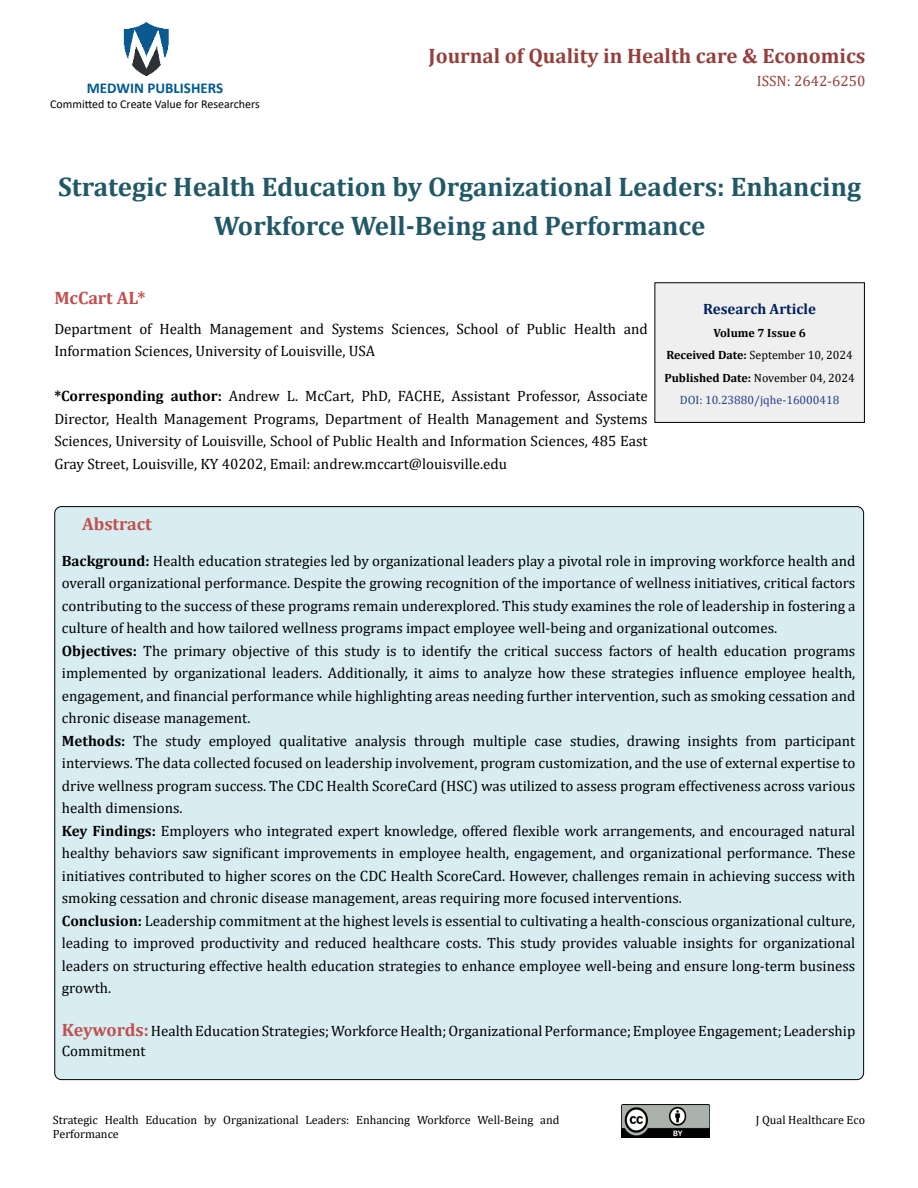
<style>
.page{position:relative;width:918px;height:1188px;background:#fff}
.page>*{position:absolute;margin:0;border:0;box-sizing:border-box;transform-origin:0 0}
.t1{font:700 27px/39px "Cambria";color:#215868;text-align:center}
.t2{font:700 21px "Cambria";color:#953f3c}
.t3{font:700 18px "Cambria";color:#c0504d}
.t4{font:15px/22.5px "Cambria";color:#000}
.t5{font:700 15px "Calibri";color:#005991}
.t6{font:700 15px "Cambria";color:#002060}
.t7{font:15px "Cambria";color:#953f3c}
.t8{font:12px/14.4px "Cambria";color:#000}
.t9{font:700 12px/22.5px "Cambria";color:#000;text-align:center}
.t10{font:12px "Calibri";color:#000}
.s1{font-weight:700}
.s2{font-weight:400}
.s3{font-weight:400;color:#25408f}
.s4{font-weight:700;font-size:18px;color:#c0504d}
</style>
<div class="page">
<img style="left:123px;top:22px;width:46px;height:54px">
<img style="left:621px;top:1104px;width:89px;height:34px">
<div style="left:655px;top:283px;width:209px;height:139px;background:#efefef"></div>
<div style="left:654px;top:282px;width:211px;height:141px;border:1px solid #000"></div>
<div style="left:55px;top:507px;width:809px;height:573px;background:#d8edf2;border-radius:7px"></div>
<p class="t5" style="left:87px;top:78px;width:138px">MEDWIN PUBLISHERS</p>
<p class="t10" style="left:50px;top:95px;width:211px">Committed to Create Value for Researchers</p>
<h2 class="t2" style="left:429px;top:42px;width:438px">Journal of Quality in Health care &amp; Economics</h2>
<p class="t7" style="left:757px;top:72px;width:110px">ISSN: 2642-6250</p>
<h1 class="t1" style="left:58px;top:167px;width:804px">Strategic Health Education by Organizational Leaders: Enhancing<br>Workforce Well-Being and Performance</h1>
<p class="t3" style="left:54px;top:285px;width:93px">McCart AL*</p>
<p class="t4" style="left:54px;top:317px;width:595px">Department of Health Management and Systems Sciences, School of Public Health and<br>Information Sciences, University of Louisville, USA</p>
<p class="t4" style="left:54px;top:385px;width:595px;text-align:justify"><span class="s1">*Corresponding author:</span> Andrew L. McCart, PhD, FACHE, Assistant Professor, Associate Director, Health Management Programs, Department of Health Management and Systems Sciences, University of Louisville, School of Public Health and Information Sciences, 485 East Gray Street, Louisville, KY 40202, Email: andrew.mccart@louisville.edu</p>
<p class="t6" style="left:703px;top:299px;width:114px">Research Article</p>
<p class="t9" style="left:664px;top:321px;width:192px">Volume 7 Issue 6<br>Received Date: <span class="s2">September 10, 2024<br></span>Published Date: <span class="s2">November 04, 2024<br></span><span class="s3">DOI: 10.23880/jqhe-16000418</span></p>
<p class="t3" style="left:82px;top:511px;width:71px">Abstract</p>
<p class="t4" style="left:62px;top:549px;width:795px"><span class="s1">Background:</span> Health education strategies led by organizational leaders play a pivotal role in improving workforce health and overall organizational performance. Despite the growing recognition of the importance of wellness initiatives, critical factors contributing to the success of these programs remain underexplored. This study examines the role of leadership in fostering a culture of health and how tailored wellness programs impact employee well-being and organizational outcomes.<br><span class="s1">Objectives:</span> The primary objective of this study is to identify the critical success factors of health education programs implemented by organizational leaders. Additionally, it aims to analyze how these strategies influence employee health, engagement, and financial performance while highlighting areas needing further intervention, such as smoking cessation and chronic disease management.<br><span class="s1">Methods:</span> The study employed qualitative analysis through multiple case studies, drawing insights from participant interviews. The data collected focused on leadership involvement, program customization, and the use of external expertise to drive wellness program success. The CDC Health ScoreCard (HSC) was utilized to assess program effectiveness across various health dimensions.<br><span class="s1">Key Findings:</span> Employers who integrated expert knowledge, offered flexible work arrangements, and encouraged natural healthy behaviors saw significant improvements in employee health, engagement, and organizational performance. These initiatives contributed to higher scores on the CDC Health ScoreCard. However, challenges remain in achieving success with smoking cessation and chronic disease management, areas requiring more focused interventions.<br><span class="s1">Conclusion:</span> Leadership commitment at the highest levels is essential to cultivating a health-conscious organizational culture, leading to improved productivity and reduced healthcare costs. This study provides valuable insights for organizational leaders on structuring effective health education strategies to enhance employee well-being and ensure long-term business growth.</p>
<p class="t4" style="left:62px;top:1021px;width:795px;line-height:20.2px"><span class="s4">Keywords:</span>Health Education Strategies; Workforce Health; Organizational Performance; Employee Engagement; Leadership<br>Commitment</p>
<p class="t8" style="left:53px;top:1113px;width:508px">Strategic Health Education by Organizational Leaders: Enhancing Workforce Well-Being and<br>Performance</p>
<p class="t8" style="left:756px;top:1113px;width:111px">J Qual Healthcare Eco</p>
</div>
